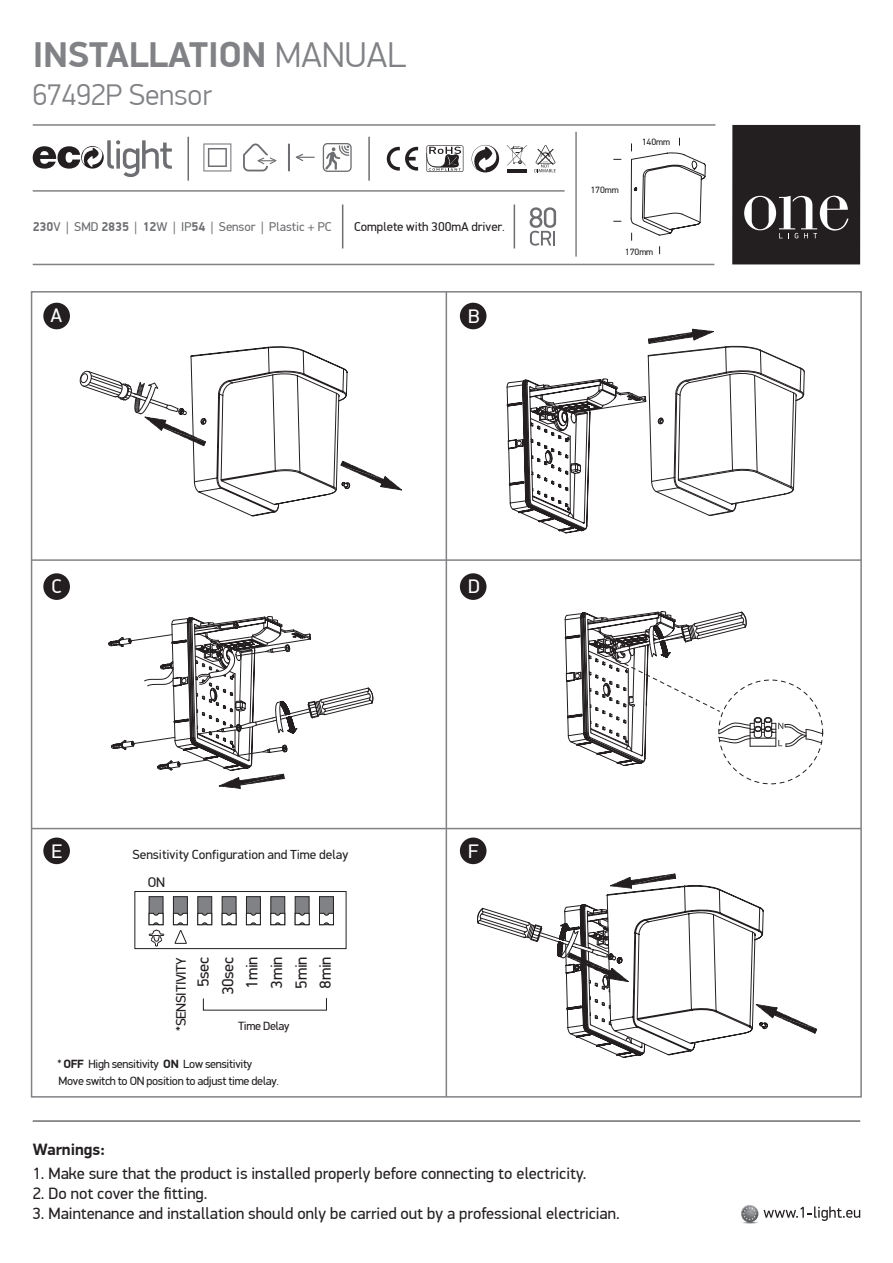
<style>
.page{position:relative;width:893px;height:1263px;background:#fff}
.page>*{position:absolute;margin:0;border:0;box-sizing:border-box;transform-origin:0 0}
.t1{font:700 36px "PF Din Display Pro";color:#808285}
.t2{font:300 30px "PF Din Display Pro";color:#808285}
.t3{font:19.8px "PF Din Display Pro";color:#fff}
.t4{font:16.5px "PF Din Display Pro";color:#231f20}
.t5{font:700 16.5px "PF Din Display Pro";color:#231f20}
.t6{font:16.2px/24.5px "PF Din Display";letter-spacing:-.025em;color:#231f20;text-align:center}
.t7{font:13.95px "PF Din Display";letter-spacing:-.025em;color:#231f20}
.t8{font:13.2px "PF Din Display";color:#231f20}
.t9{font:12.75px "PF Din Display";color:#6d6e71}
.t10{font:12.75px "PF Din Display";color:#231f20}
.t11{font:12px/16.8px "PF Din Display";letter-spacing:-.025em;color:#231f20}
.t12{font:9.15px "PF Din Display";color:#231f20}
.s1{font-weight:300}
.s2{font-weight:700}
</style>
<div class="page">
<hr style="left:187px;top:137px;width:2px;height:44px;background:#6d6e71">
<hr style="left:342px;top:205px;width:1px;height:43px;background:#6d6e71">
<hr style="left:514px;top:205px;width:1px;height:43px;background:#6d6e71">
<hr style="left:368px;top:137px;width:2px;height:44px;background:#6d6e71">
<hr style="left:575px;top:132px;width:2px;height:125px;background:#808285">
<hr style="left:33px;top:124px;width:682px;height:2px;background:#808285">
<hr style="left:33px;top:190px;width:532px;height:2px;background:#808285">
<hr style="left:33px;top:264px;width:681px;height:1px;background:#808285">
<div style="left:732px;top:125px;width:128px;height:139px;background:#231f20"></div>
<svg style="left:744px;top:195px;width:104px;height:43px"></svg>
<div style="left:43px;top:303px;width:27px;height:26px;background:#231f20;border-radius:50%"></div>
<div style="left:460px;top:303px;width:26px;height:26px;background:#231f20;border-radius:50%"></div>
<div style="left:43px;top:573px;width:27px;height:27px;background:#231f20;border-radius:50%"></div>
<div style="left:460px;top:573px;width:26px;height:27px;background:#231f20;border-radius:50%"></div>
<div style="left:43px;top:837px;width:27px;height:27px;background:#231f20;border-radius:50%"></div>
<div style="left:460px;top:837px;width:26px;height:27px;background:#231f20;border-radius:50%"></div>
<hr style="left:33px;top:1120px;width:827px;height:2px;background:#6d6e71">
<div style="left:741px;top:1205px;width:17px;height:17px;background:#b5b6b8;border-radius:9px"></div>
<svg style="left:741px;top:1206px;width:119px;height:17px"></svg>
<svg style="left:472px;top:145px;width:27px;height:27px"></svg>
<svg style="left:507px;top:145px;width:20px;height:20px"></svg>
<hr style="left:507px;top:169px;width:20px;height:3px;background:#231f20">
<svg style="left:387px;top:147px;width:31px;height:24px"></svg>
<svg style="left:426px;top:145px;width:38px;height:28px"></svg>
<svg style="left:426px;top:145px;width:37px;height:27px"></svg>
<svg style="left:534px;top:145px;width:22px;height:27px"></svg>
<svg style="left:33px;top:140px;width:139px;height:37px"></svg>
<svg style="left:530px;top:207px;width:26px;height:39px"></svg>
<svg style="left:79px;top:346px;width:323px;height:171px"></svg>
<svg style="left:282px;top:827px;width:113px;height:295px"></svg>
<hr style="left:32px;top:559px;width:829px;height:2px;background:#808285">
<hr style="left:32px;top:828px;width:829px;height:1px;background:#808285">
<hr style="left:446px;top:292px;width:1px;height:805px;background:#808285">
<svg style="left:108px;top:559px;width:266px;height:503px"></svg>
<svg style="left:477px;top:328px;width:347px;height:794px"></svg>
<svg style="left:243px;top:143px;width:33px;height:28px"></svg>
<svg style="left:296px;top:154px;width:19px;height:7px"></svg>
<hr style="left:288px;top:143px;width:2px;height:28px;background:#6d6e71">
<svg style="left:203px;top:143px;width:28px;height:28px"></svg>
<svg style="left:323px;top:143px;width:29px;height:29px"></svg>
<svg style="left:630px;top:138px;width:76px;height:116px"></svg>
<h1 class="t1" style="left:33px;top:33px;width:375px">INSTALLATION <span class="s1">MANUAL</span></h1>
<h2 class="t2" style="left:33px;top:77px;width:181px">67492P Sensor</h2>
<p class="t9" style="left:33px;top:218px;width:300px"><span class="s2">230</span>V | SMD <span class="s2">2835</span> | <span class="s2">12</span>W | IP<span class="s2">54</span> | Sensor | Plastic + PC</p>
<p class="t10" style="left:354px;top:218px;width:153px">Complete with 300mA driver.</p>
<p class="t3" style="left:50px;top:303px;width:13px">A</p>
<p class="t3" style="left:468px;top:304px;width:13px">B</p>
<p class="t12" style="left:590px;top:184px;width:30px">170mm</p>
<p class="t12" style="left:642px;top:137px;width:30px">140mm</p>
<p class="t12" style="left:625px;top:246px;width:30px">170mm</p>
<p class="t3" style="left:52px;top:575px;width:12px">C</p>
<p class="t3" style="left:468px;top:575px;width:13px">D</p>
<p class="t3" style="left:52px;top:839px;width:12px">E</p>
<p class="t3" style="left:468px;top:839px;width:12px">F</p>
<p class="t8" style="left:133px;top:846px;width:217px">Sensitivity Configuration and Time delay</p>
<p class="t7" style="left:148px;top:873px;width:19px">ON</p>
<p class="t7" style="left:173px;top:1031px;width:75px;rotate:-90deg">*SENSITIVITY</p>
<p class="t6" style="left:191px;top:995px;width:40px;rotate:-90deg">5sec<br>30sec<br>1min<br>3min<br>5min<br>8min</p>
<p class="t11" style="left:238px;top:1018px;width:53px">Time Delay</p>
<p class="t11" style="left:57px;top:1055px;width:223px">* <span class="s2">OFF</span> High sensitivity <span class="s2">ON</span> Low sensitivity<br>Move switch to ON position to adjust time delay.</p>
<p class="t5" style="left:33px;top:1139px;width:74px">Warnings:</p>
<p class="t4" style="left:33px;top:1163px;width:555px">1. Make sure that the product is installed properly before connecting to electricity.</p>
<p class="t4" style="left:33px;top:1183px;width:176px">2. Do not cover the fitting.</p>
<p class="t4" style="left:33px;top:1203px;width:588px">3. Maintenance and installation should only be carried out by a professional electrician.</p>
</div>
